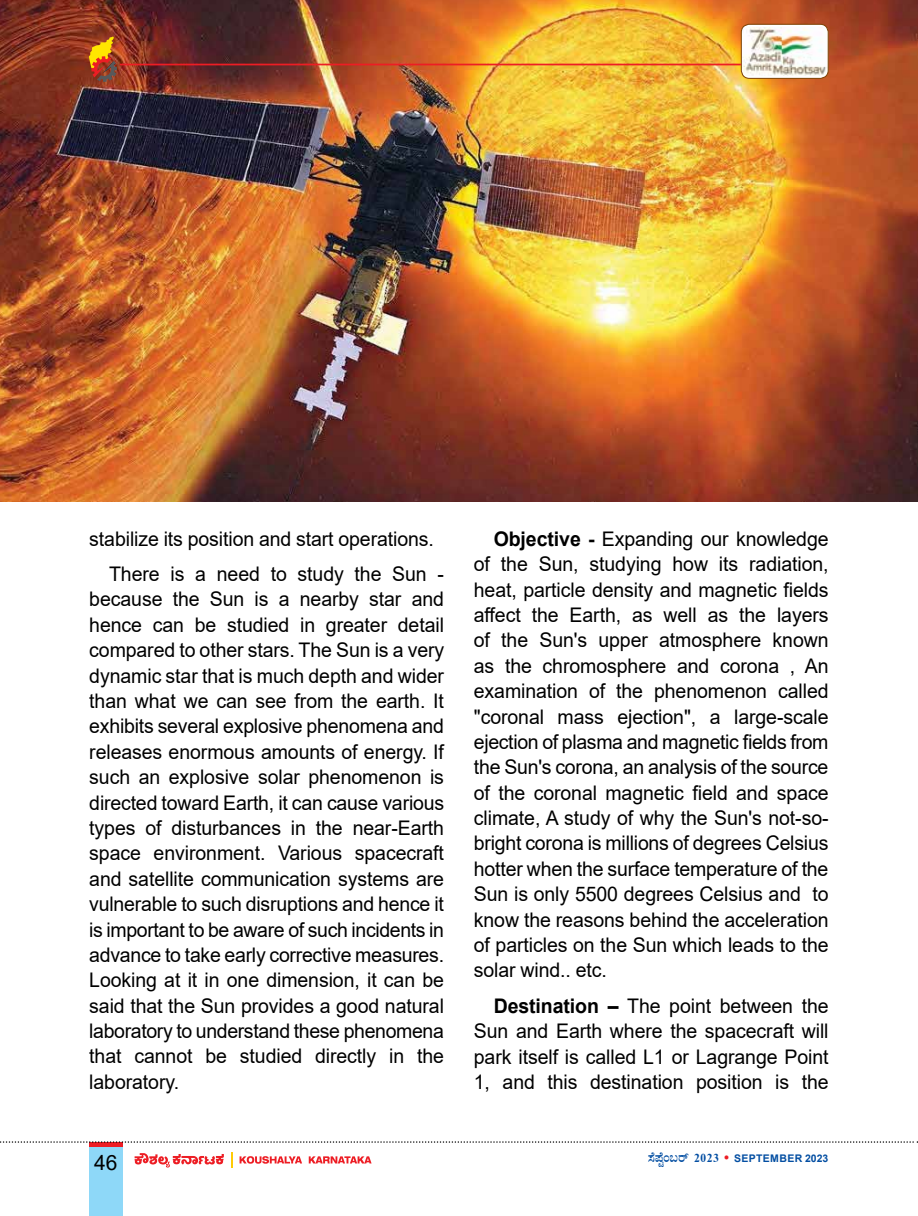
<style>
.page{position:relative;width:918px;height:1216px;background:#fff}
.page>*{position:absolute;margin:0;border:0;box-sizing:border-box;transform-origin:0 0}
.t1{font:21px "Arial";color:#000}
.t2{font:20.12px/25.4px "Arial";letter-spacing:-.005em;color:#000;text-align:justify}
.t3{font:700 14px "Nudi 01 e";color:#034ea2;scale:.95 1}
.s1{font-weight:700}
.s2{color:#ed1d24}
.s3{font-family:"Arial";font-size:10.5px}
</style>
<div class="page">
<div style="left:89px;top:1141px;width:33px;height:74px;background:#8ed8f8"></div>
<svg style="left:89px;top:1142px;width:33px;height:4px"></svg>
<svg style="left:0;top:1141px;width:918px;height:1px"></svg>
<svg style="left:135px;top:1153px;width:89px;height:14px"></svg>
<svg style="left:231px;top:1152px;width:2px;height:15px"></svg>
<svg style="left:239px;top:1156px;width:63px;height:7px"></svg>
<svg style="left:309px;top:1156px;width:62px;height:7px"></svg>
<img style="left:0;top:0;width:918px;height:501px">
<div style="left:741px;top:24px;width:87px;height:54px;background:#fff;border-radius:8px"></div>
<img style="left:741px;top:27px;width:87px;height:49px">
<div style="left:741px;top:24px;width:87px;height:55px;border:1px solid #7c3f00;border-radius:8px"></div>
<hr style="left:120px;top:64px;width:621px;height:1px;background:#ed1d24">
<svg style="left:89px;top:36px;width:28px;height:46px"></svg>
<p class="t2" style="left:109px;top:521px;width:336px;line-height:35.4px;text-indent:-20px">stabilize its position and start operations.<br>There is a need to study the Sun -</p>
<p class="t2" style="left:89px;top:586px;width:356px">because the Sun is a nearby star and hence can be studied in greater detail compared to other stars. The Sun is a very dynamic star that is much depth and wider than what we can see from the earth. It exhibits several explosive phenomena and releases enormous amounts of energy. If such an explosive solar phenomenon is directed toward Earth, it can cause various types of disturbances in the near-Earth space environment. Various spacecraft and satellite communication systems are vulnerable to such disruptions and hence it is important to be aware of such incidents in advance to take early corrective measures.<br>Looking at it in one dimension, it can be said that the Sun provides a good natural laboratory to understand these phenomena that cannot be studied directly in the laboratory.</p>
<p class="t1" style="left:94px;top:1148px;width:25px">46</p>
<p class="t2" style="left:474px;top:526px;width:356px;text-indent:20px"><span class="s1">Objective -</span> Expanding our knowledge of the Sun, studying how its radiation, heat, particle density and magnetic fields affect the Earth, as well as the layers of the Sun's upper atmosphere known as the chromosphere and corona , An examination of the phenomenon called "coronal mass ejection", a large-scale ejection of plasma and magnetic fields from the Sun's corona, an analysis of the source of the coronal magnetic field and space climate, A study of why the Sun's not-so&shy;bright corona is millions of degrees Celsius hotter when the surface temperature of the Sun is only 5500 degrees Celsius and to know the reasons behind the acceleration of particles on the Sun which leads to the solar wind.. etc.</p>
<p class="t2" style="left:474px;top:992px;width:356px;text-indent:20px"><span class="s1">Destination –</span> The point between the Sun and Earth where the spacecraft will park itself is called L1 or Lagrange Point 1, and this destination position is the</p>
<p class="t3" style="left:648px;top:1148px;width:191px">¸É¥ÉÖA§gï 2023 <span class="s2">●</span> <span class="s3">SEPTEMBER 2023</span></p>
</div>
